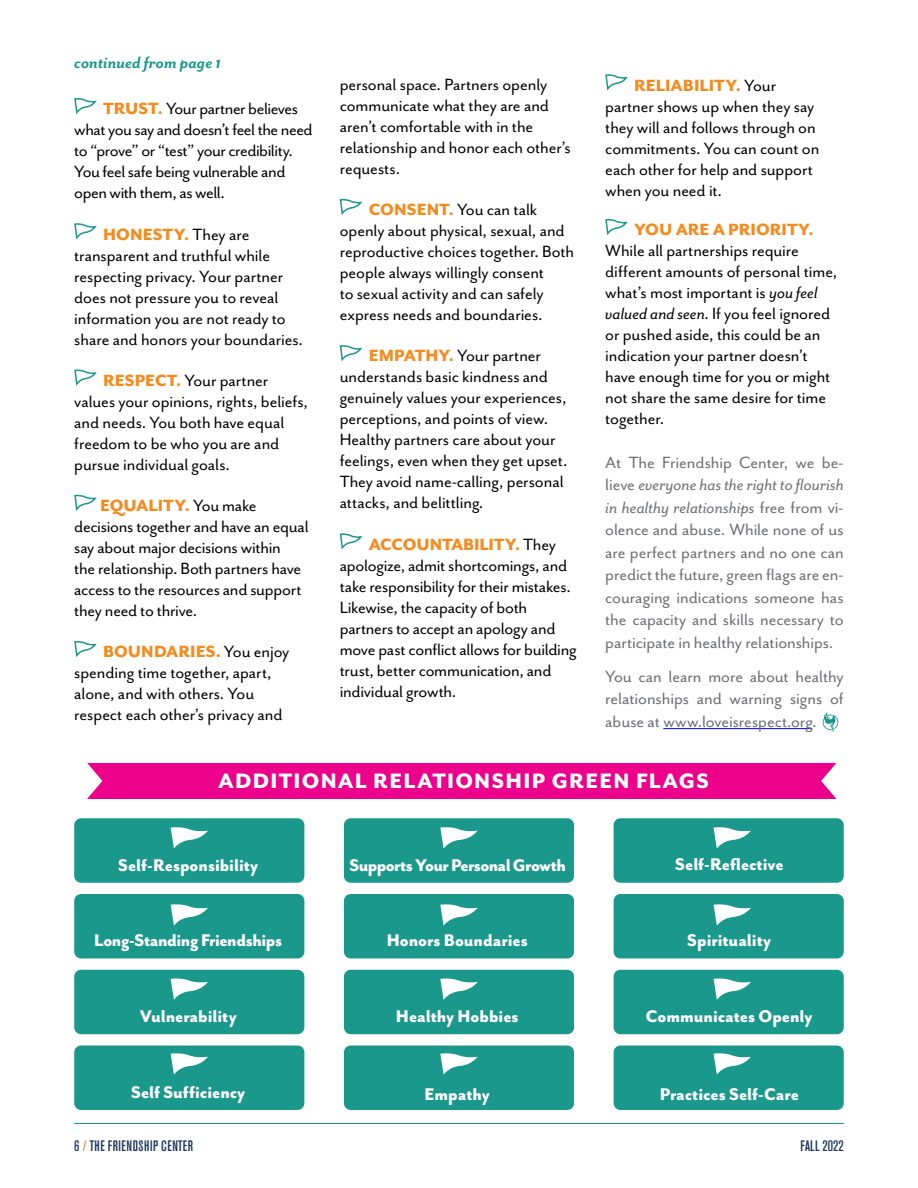
<style>
.page{position:relative;width:918px;height:1188px;background:#fff}
.page>*{position:absolute;margin:0;border:0;box-sizing:border-box;transform-origin:0 0}
.t1{font:800 24px "Mr Eaves San OT";letter-spacing:.055em;color:#fff}
.t2{font:800 19.5px "Mr Eaves San OT";letter-spacing:-.005em;color:#fff}
.t3{font:800 19.5px "Mr Eaves San OT";letter-spacing:-.03em;color:#fff}
.t4{font:800 19.5px "Mr Eaves San OT";letter-spacing:-.025em;color:#fff}
.t5{font:18.75px/21px "Mr Eaves San OT";letter-spacing:-.005em;color:#000}
.t6{font:18.75px/22.5px "Mr Eaves San OT";letter-spacing:-.005em;color:#6d6e71;text-align:justify}
.t7{font:18.75px/21px "Mr Eaves San OT";letter-spacing:-.025em;color:#000}
.t8{font:italic 700 18.75px "Mr Eaves San OT";color:#19988b}
.t9{font:800 18.75px "Mr Eaves San OT";letter-spacing:.005em;color:#f58b1f}
.t10{font:500 condensed 15px "Akzidenz Grotesk BE";letter-spacing:.03em;color:#1c355e}
.t11{font:500 condensed 15px "Akzidenz Grotesk BE";color:#1c355e}
.s1{font-weight:800;color:#f58b1f}
.s2{font-style:italic}
.s3{color:#f48344}
</style>
<div class="page">
<hr style="left:74px;top:1123px;width:770px;height:1px;background:#19988b">
<div style="left:86px;top:763px;width:756px;height:36px;background:#ec008c"></div>
<svg style="left:821px;top:763px;width:21px;height:36px"></svg>
<svg style="left:86px;top:763px;width:16px;height:36px"></svg>
<div style="left:74px;top:818px;width:230px;height:65px;background:#19988b;border-radius:7px"></div>
<div style="left:74px;top:894px;width:230px;height:64px;background:#19988b;border-radius:7px"></div>
<div style="left:74px;top:970px;width:230px;height:64px;background:#19988b;border-radius:7px"></div>
<div style="left:74px;top:1046px;width:230px;height:64px;background:#19988b;border-radius:7px"></div>
<div style="left:344px;top:818px;width:230px;height:65px;background:#19988b;border-radius:7px"></div>
<div style="left:344px;top:894px;width:230px;height:64px;background:#19988b;border-radius:7px"></div>
<div style="left:344px;top:970px;width:230px;height:64px;background:#19988b;border-radius:7px"></div>
<div style="left:344px;top:1046px;width:230px;height:64px;background:#19988b;border-radius:7px"></div>
<div style="left:614px;top:818px;width:230px;height:65px;background:#19988b;border-radius:7px"></div>
<div style="left:614px;top:894px;width:230px;height:64px;background:#19988b;border-radius:7px"></div>
<div style="left:614px;top:970px;width:230px;height:64px;background:#19988b;border-radius:7px"></div>
<div style="left:614px;top:1046px;width:230px;height:64px;background:#19988b;border-radius:7px"></div>
<svg style="left:74px;top:98px;width:23px;height:16px"></svg>
<svg style="left:74px;top:223px;width:23px;height:17px"></svg>
<svg style="left:74px;top:369px;width:23px;height:17px"></svg>
<svg style="left:74px;top:494px;width:23px;height:17px"></svg>
<svg style="left:74px;top:641px;width:23px;height:16px"></svg>
<svg style="left:339px;top:198px;width:23px;height:17px"></svg>
<svg style="left:339px;top:345px;width:23px;height:17px"></svg>
<svg style="left:339px;top:533px;width:23px;height:17px"></svg>
<hr style="left:663px;top:728px;width:149px;height:1px;background:#00f">
<svg style="left:605px;top:74px;width:23px;height:17px"></svg>
<svg style="left:605px;top:219px;width:23px;height:16px"></svg>
<svg style="left:823px;top:712px;width:15px;height:21px"></svg>
<svg style="left:171px;top:827px;width:37px;height:21px"></svg>
<svg style="left:440px;top:827px;width:38px;height:21px"></svg>
<svg style="left:714px;top:827px;width:37px;height:21px"></svg>
<svg style="left:171px;top:904px;width:37px;height:22px"></svg>
<svg style="left:440px;top:904px;width:38px;height:22px"></svg>
<svg style="left:714px;top:904px;width:37px;height:22px"></svg>
<svg style="left:171px;top:978px;width:37px;height:22px"></svg>
<svg style="left:440px;top:978px;width:38px;height:22px"></svg>
<svg style="left:714px;top:978px;width:37px;height:22px"></svg>
<svg style="left:171px;top:1053px;width:37px;height:22px"></svg>
<svg style="left:440px;top:1053px;width:38px;height:22px"></svg>
<svg style="left:714px;top:1053px;width:37px;height:22px"></svg>
<p class="t8" style="left:74px;top:52px;width:149px">continued from page 1</p>
<p class="t7" style="left:74px;top:99px;width:240px;text-indent:29px"><span class="s1">TRUST.</span> Your partner believes what you say and doesn’t feel the need to “prove” or “test” your credibility.<br>You feel safe being vulnerable and open with them, as well.</p>
<p class="t5" style="left:74px;top:224px;width:230px;text-indent:29px"><span class="s1">HONESTY.</span> They are transparent and truthful while respecting privacy. Your partner does not pressure you to reveal information you are not ready to share and honors your boundaries.</p>
<p class="t5" style="left:74px;top:370px;width:235px;text-indent:29px"><span class="s1">RESPECT.</span> Your partner values your opinions, rights, beliefs, and needs. You both have equal freedom to be who you are and pursue individual goals.</p>
<p class="t5" style="left:74px;top:495px;width:236px;text-indent:26px"><span class="s1">EQUALITY.</span> You make decisions together and have an equal say about major decisions within<br>the relationship. Both partners have access to the resources and support they need to thrive.</p>
<p class="t5" style="left:74px;top:642px;width:217px;text-indent:29px"><span class="s1">BOUNDARIES.</span> You enjoy spending time together, apart, alone, and with others. You respect each other’s privacy and</p>
<p class="t5" style="left:340px;top:74px;width:233px">personal space. Partners openly communicate what they are and aren’t comfortable with in the relationship and honor each other’s requests.</p>
<p class="t5" style="left:340px;top:199px;width:236px;text-indent:29px"><span class="s1">CONSENT.</span> You can talk openly about physical, sexual, and reproductive choices together. Both people always willingly consent<br>to sexual activity and can safely express needs and boundaries.</p>
<p class="t5" style="left:340px;top:346px;width:229px;text-indent:29px"><span class="s1">EMPATHY.</span> Your partner understands basic kindness and genuinely values your experiences, perceptions, and points of view.<br>Healthy partners care about your feelings, even when they get upset.<br>They avoid name-calling, personal attacks, and belittling.</p>
<p class="t5" style="left:340px;top:534px;width:239px;text-indent:29px"><span class="s1">ACCOUNTABILITY.</span> They apologize, admit shortcomings, and take responsibility for their mistakes.<br>Likewise, the capacity of both partners to accept an apology and move past conflict allows for building trust, better communication, and individual growth.</p>
<p class="t5" style="left:605px;top:75px;width:216px;text-indent:29px"><span class="s1">RELIABILITY.</span> Your partner shows up when they say they will and follows through on commitments. You can count on each other for help and support when you need it.</p>
<p class="t9" style="left:634px;top:220px;width:181px">YOU ARE A PRIORITY.</p>
<p class="t5" style="left:605px;top:241px;width:234px">While all partnerships require different amounts of personal time, what’s most important is <span class="s2">you feel valued and seen</span>. If you feel ignored or pushed aside, this could be an indication your partner doesn’t have enough time for you or might not share the same desire for time together.</p>
<p class="t6" style="left:605px;top:451px;width:240px">At The Friendship Center, we be&shy;lieve <span class="s2">everyone has the right to flourish in healthy relationships</span> free from vi&shy;olence and abuse. While none of us are perfect partners and no one can predict the future, green flags are en&shy;couraging indications someone has the capacity and skills necessary to participate in healthy relationships.</p>
<p class="t6" style="left:605px;top:665px;width:240px">You can learn more about healthy relationships and warning signs of abuse at www.loveisrespect.org.</p>
<p class="t1" style="left:218px;top:768px;width:492px">ADDITIONAL RELATIONSHIP GREEN FLAGS</p>
<p class="t2" style="left:118px;top:855px;width:142px">Self-Responsibility</p>
<p class="t3" style="left:349px;top:854px;width:218px">Supports Your Personal Growth</p>
<p class="t2" style="left:675px;top:853px;width:110px">Self-Reflective</p>
<p class="t4" style="left:94px;top:929px;width:189px">Long-Standing Friendships</p>
<p class="t2" style="left:387px;top:929px;width:143px">Honors Boundaries</p>
<p class="t2" style="left:687px;top:929px;width:86px">Spirituality</p>
<p class="t2" style="left:140px;top:1005px;width:98px">Vulnerability</p>
<p class="t2" style="left:396px;top:1005px;width:124px">Healthy Hobbies</p>
<p class="t2" style="left:646px;top:1005px;width:168px">Communicates Openly</p>
<p class="t2" style="left:131px;top:1082px;width:116px">Self Sufficiency</p>
<p class="t2" style="left:425px;top:1083px;width:67px">Empathy</p>
<p class="t2" style="left:660px;top:1083px;width:141px">Practices Self-Care</p>
<p class="t10" style="left:74px;top:1137px;width:121px">6 <span class="s3">/</span> THE FRIENDSHIP CENTER</p>
<p class="t11" style="left:801px;top:1137px;width:45px">FALL 2022</p>
</div>
